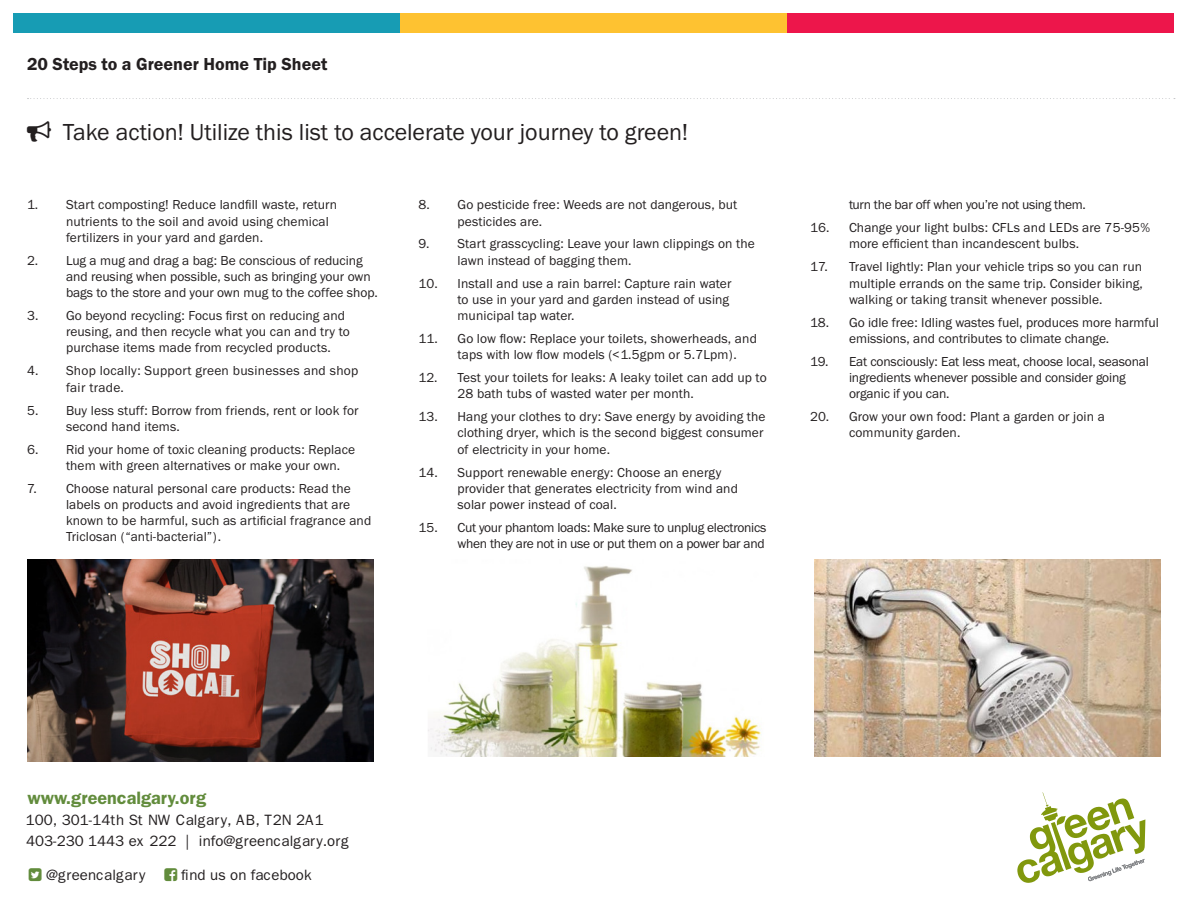
<style>
.page{position:relative;width:1188px;height:918px;background:#fff}
.page>*{position:absolute;margin:0;border:0;box-sizing:border-box;transform-origin:0 0}
.t1{font:24px "Franklin Gothic URW Boo";color:#231f20}
.t2{font:18px "Franklin Gothic URW Dem";color:#231f20}
.t3{font:600 18px "Franklin Gothic";color:#628c3c}
.t4{font:15px "Franklin Gothic";color:#231f20}
.t5{font:13.5px/16.2px "Franklin Gothic URW Boo";letter-spacing:.01em;color:#231f20}
.t6{font:13.5px/16.2px "Franklin Gothic URW Boo";letter-spacing:-.02em;color:#231f20;text-align:right}
.t7{font:13.5px/16.2px "Franklin Gothic URW Boo";letter-spacing:-.01em;color:#231f20}
</style>
<div class="page">
<img style="left:814px;top:560px;width:347px;height:197px">
<img style="left:428px;top:566px;width:334px;height:191px">
<div style="left:14px;top:14px;width:386px;height:19px;background:#179cb4"></div>
<div style="left:400px;top:14px;width:388px;height:19px;background:#fec231"></div>
<div style="left:788px;top:14px;width:386px;height:19px;background:#ed164b"></div>
<svg style="left:1017px;top:792px;width:129px;height:91px"></svg>
<svg style="left:28px;top:98px;width:1147px;height:1px"></svg>
<img style="left:27px;top:560px;width:347px;height:202px">
<p class="t2" style="left:27px;top:53px;width:302px">20 Steps to a Greener Home Tip Sheet</p>
<p class="t1" style="left:27px;top:117px;width:663px">○ Take action! Utilize this list to accelerate your journey to green!</p>
<p class="t5" style="left:66px;top:196px;width:273px;text-indent:-39px">1. Start composting! Reduce landfill waste, return nutrients to the soil and avoid using chemical fertilizers in your yard and garden.</p>
<p class="t5" style="left:66px;top:252px;width:313px;text-indent:-39px">2. Lug a mug and drag a bag: Be conscious of reducing and reusing when possible, such as bringing your own bags to the store and your own mug to the coffee shop.</p>
<p class="t5" style="left:66px;top:307px;width:285px;text-indent:-39px">3. Go beyond recycling: Focus first on reducing and reusing, and then recycle what you can and try to purchase items made from recycled products.</p>
<p class="t5" style="left:66px;top:363px;width:294px;text-indent:-39px">4. Shop locally: Support green businesses and shop fair trade.</p>
<p class="t5" style="left:66px;top:402px;width:294px;text-indent:-39px">5. Buy less stuff: Borrow from friends, rent or look for second hand items.</p>
<p class="t5" style="left:66px;top:441px;width:291px;text-indent:-39px">6. Rid your home of toxic cleaning products: Replace them with green alternatives or make your own.</p>
<p class="t5" style="left:66px;top:480px;width:307px;text-indent:-39px">7. Choose natural personal care products: Read the labels on products and avoid ingredients that are known to be harmful, such as artificial fragrance and Triclosan (“anti-bacterial”).</p>
<p class="t5" style="left:458px;top:196px;width:281px;text-indent:-39px">8. Go pesticide free: Weeds are not dangerous, but pesticides are.</p>
<p class="t5" style="left:458px;top:236px;width:299px;text-indent:-39px">9. Start grasscycling: Leave your lawn clippings on the lawn instead of bagging them.</p>
<p class="t5" style="left:458px;top:275px;width:276px;text-indent:-39px">10. Install and use a rain barrel: Capture rain water to use in your yard and garden instead of using municipal tap water.</p>
<p class="t5" style="left:458px;top:330px;width:301px;text-indent:-39px">11. Go low flow: Replace your toilets, showerheads, and taps with low flow models (&lt;1.5gpm or 5.7Lpm).</p>
<p class="t5" style="left:458px;top:369px;width:311px;text-indent:-39px">12. Test your toilets for leaks: A leaky toilet can add up to<br>28 bath tubs of wasted water per month.</p>
<p class="t5" style="left:458px;top:408px;width:310px;text-indent:-39px">13. Hang your clothes to dry: Save energy by avoiding the clothing dryer, which is the second biggest consumer of electricity in your home.</p>
<p class="t5" style="left:458px;top:464px;width:282px;text-indent:-39px">14. Support renewable energy: Choose an energy provider that generates electricity from wind and solar power instead of coal.</p>
<p class="t6" style="left:418px;top:519px;width:350px">15. Cut your phantom loads: Make sure to unplug electronics when they are not in use or put them on a power bar and</p>
<p class="t6" style="left:849px;top:196px;width:238px">turn the bar off when you’re not using them.</p>
<p class="t5" style="left:849px;top:219px;width:303px;text-indent:-39px">16. Change your light bulbs: CFLs and LEDs are 75-95% more efficient than incandescent bulbs.</p>
<p class="t5" style="left:849px;top:259px;width:295px;text-align:justify;text-indent:-39px">17. Travel lightly: Plan your vehicle trips so you can run multiple errands on the same trip. Consider biking, walking or taking transit whenever possible.</p>
<p class="t5" style="left:849px;top:314px;width:311px;text-indent:-39px">18. Go idle free: Idling wastes fuel, produces more harmful emissions, and contributes to climate change.</p>
<p class="t7" style="left:849px;top:353px;width:302px;text-indent:-39px">19. Eat consciously: Eat less meat, choose local, seasonal ingredients whenever possible and consider going organic if you can.</p>
<p class="t5" style="left:849px;top:408px;width:257px;text-indent:-39px">20. Grow your own food: Plant a garden or join a community garden.</p>
<p class="t3" style="left:27px;top:787px;width:180px">www.greencalgary.org</p>
<p class="t4" style="left:26px;top:811px;width:299px">100, 301-14th St NW Calgary, AB, T2N 2A1</p>
<p class="t4" style="left:26px;top:832px;width:325px">403-230 1443 ex 222 | info@greencalgary.org</p>
<p class="t4" style="left:46px;top:867px;width:102px">@greencalgary</p>
<p class="t4" style="left:181px;top:867px;width:133px">find us on facebook</p>
</div>
